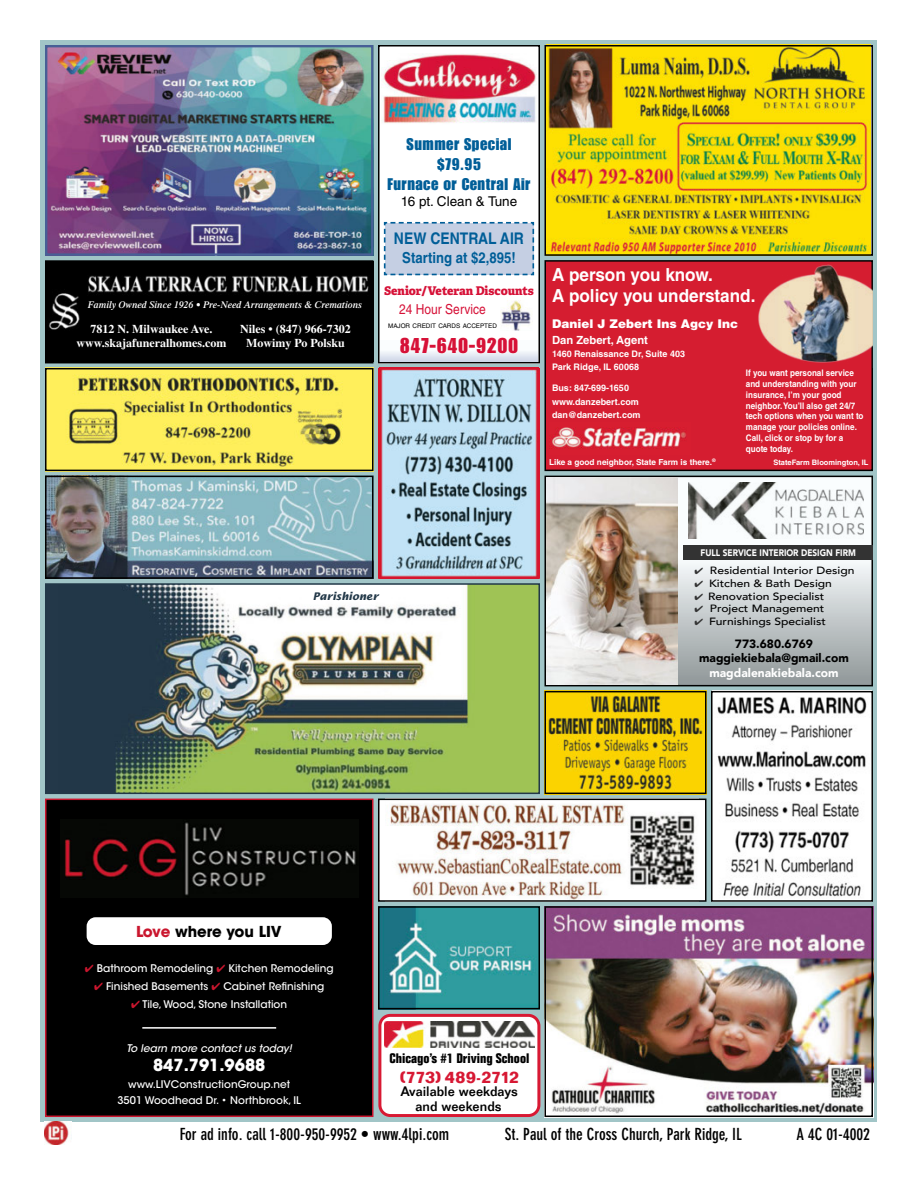
<style>
.page{position:relative;width:918px;height:1188px;background:#fff}
.page>*{position:absolute;margin:0;border:0;box-sizing:border-box;transform-origin:0 0}
.t1{font:21px "Impact LT Std";letter-spacing:.03em;color:#d61137}
.t2{font:700 18px/21.1px "Helvetica LT Std";color:#fff;scale:.95 1}
.t3{font:700 condensed 16.5px "DIN Neuzeit Grotesk Std";color:#000}
.t4{font:16.5px/19.8px "Impact LT Std";letter-spacing:.03em;color:#005e98;text-align:center}
.t5{font:700 16.5px "Folio Std";letter-spacing:-.015em;color:#d71833;scale:.9 1}
.t6{font:700 16.5px "ITC Avant Garde Std";color:#fff}
.t7{font:700 16.05px "Helvetica LT Std";color:#005e98;scale:.87 1}
.t8{font:700 15.15px "Helvetica LT Std";color:#005e98;scale:.87 1}
.t9{font:700 15px "ITC Avant Garde Std";color:#000}
.t10{font:13.8px "Helvetica LT Std";color:#d61137;scale:.87 1}
.t11{font:500 13.5px/15px "Folio Std";color:#000;text-align:center}
.t12{font:700 condensed 13.5px "Folio Std";color:#000;scale:1.1 1}
.t13{font:13.5px "Helvetica LT Std";color:#000}
.t14{font:700 12px "Times LT Std";color:#fff}
.t15{font:900 12px/14.4px "Avenir";color:#000;text-align:center}
.t16{font:800 12px "Adelle";color:#d61137}
.t17{font:900 12px "Helvetica LT Std";color:#fff}
.t18{font:900 12px "Avenir";color:#fff}
.t19{font:700 11.25px "Helvetica LT Std";color:#fff}
.t20{font:500 10.5px/15.6px "ITC Avant Garde Std";color:#fff;text-align:center}
.t21{font:500 10.5px "Avenir";color:#000;scale:1.15 1}
.t22{font:italic 500 10.5px "ITC Avant Garde Std";color:#fff}
.t23{font:italic 700 10.5px "Lucida Sans Std";color:#223848}
.t24{font:italic 600 9.75px "Times LT Std";color:#fff}
.t25{font:900 9.45px "Avenir";color:#fff;scale:.87 1}
.t26{font:700 9px/10.8px "Helvetica LT Std";color:#fff;scale:.9 1}
.t27{font:700 9px/13.4px "Helvetica LT Std";color:#fff}
.t28{font:700 8.25px "Helvetica LT Std";color:#fff}
.t29{font:700 7.5px "Helvetica LT Std";color:#fff}
.t30{font:6.3px "Helvetica LT Std";color:#000}
.s1{color:#333}
.s2{color:#ca162e}
</style>
<div class="page">
<div style="left:41px;top:40px;width:837px;height:1082px;background:#a1c5c7"></div>
<img style="left:381px;top:909px;width:156px;height:97px">
<div style="left:378px;top:906px;width:162px;height:103px;border:2px solid #000"></div>
<img style="left:45px;top:1121px;width:26px;height:23px">
<div style="left:379px;top:799px;width:327px;height:102px;background:#fff"></div>
<img style="left:390px;top:804px;width:305px;height:95px">
<div style="left:378px;top:799px;width:329px;height:103px;border:2px solid #000"></div>
<img style="left:48px;top:371px;width:323px;height:97px">
<div style="left:45px;top:368px;width:329px;height:103px;border:2px solid #000"></div>
<img style="left:381px;top:371px;width:156px;height:205px">
<div style="left:378px;top:368px;width:162px;height:211px;border:2px solid #d7152e"></div>
<img style="left:48px;top:263px;width:323px;height:97px">
<div style="left:45px;top:260px;width:329px;height:103px;border:2px solid #000"></div>
<img style="left:48px;top:479px;width:323px;height:97px">
<div style="left:45px;top:476px;width:329px;height:103px;border:2px solid #000"></div>
<div style="left:378px;top:45px;width:162px;height:318px;background:#fff"></div>
<div style="left:378px;top:45px;width:162px;height:318px;border:2px solid #000"></div>
<img style="left:381px;top:53px;width:155px;height:70px">
<img style="left:500px;top:300px;width:31px;height:31px">
<svg style="left:378px;top:340px;width:162px;height:23px"></svg>
<svg style="left:383px;top:221px;width:152px;height:55px;background:#becce0"></svg>
<img style="left:548px;top:48px;width:322px;height:205px">
<div style="left:545px;top:45px;width:328px;height:211px;border:2px solid #000"></div>
<svg style="left:678px;top:479px;width:192px;height:204px;background:#c5cbcc"></svg>
<div style="left:545px;top:476px;width:328px;height:210px;border:2px solid #000"></div>
<img style="left:546px;top:477px;width:132px;height:207px">
<div style="left:683px;top:481px;width:187px;height:57px;background:#fff"></div>
<img style="left:689px;top:483px;width:175px;height:55px">
<div style="left:683px;top:545px;width:190px;height:14px;background:#333"></div>
<img style="left:48px;top:48px;width:323px;height:205px">
<div style="left:45px;top:45px;width:329px;height:211px;border:2px solid #475f96"></div>
<div style="left:545px;top:261px;width:327px;height:209px;background:#d51d30"></div>
<div style="left:545px;top:260px;width:328px;height:211px;border:2px solid #000"></div>
<img style="left:756px;top:262px;width:116px;height:105px">
<img style="left:552px;top:427px;width:134px;height:22px">
<img style="left:544px;top:691px;width:160px;height:103px">
<div style="left:545px;top:691px;width:162px;height:103px;border:2px solid #000"></div>
<img style="left:48px;top:586px;width:489px;height:205px">
<div style="left:45px;top:583px;width:495px;height:211px;border:2px solid #223848"></div>
<img style="left:714px;top:694px;width:156px;height:205px">
<div style="left:711px;top:691px;width:162px;height:211px;border:2px solid #000"></div>
<img style="left:544px;top:906px;width:326px;height:211px">
<div style="left:545px;top:906px;width:328px;height:211px;border:2px solid #000"></div>
<div style="left:380px;top:1015px;width:159px;height:101px;background:#fff;border-radius:10px"></div>
<div style="left:378px;top:1014px;width:162px;height:103px;border:3px solid #d81933;border-radius:10px"></div>
<img style="left:384px;top:1021px;width:151px;height:27px">
<div style="left:46px;top:799px;width:327px;height:317px;background:#000"></div>
<div style="left:45px;top:799px;width:329px;height:318px;border:2px solid #ca162e"></div>
<img style="left:64px;top:822px;width:292px;height:74px">
<div style="left:87px;top:917px;width:245px;height:28px;background:#fff;border-radius:9px"></div>
<hr style="left:142px;top:1027px;width:134px;height:2px;background:#fff">
<p class="t24" style="left:88px;top:299px;width:276px">Family Owned Since 1926 • Pre-Need Arrangements &amp; Cremations</p>
<h3 class="t14" style="left:90px;top:322px;width:124px">7812 N. Milwaukee Ave.</h3>
<h3 class="t14" style="left:240px;top:322px;width:112px">Niles • (847) 966-7302</h3>
<h3 class="t14" style="left:77px;top:336px;width:151px">www.skajafuneralhomes.com</h3>
<h3 class="t14" style="left:246px;top:336px;width:100px">Mowimy Po Polsku</h3>
<h3 class="t4" style="left:388px;top:135px;width:144px">Summer Special $79.95<br>Furnace or Central Air</h3>
<h3 class="t13" style="left:401px;top:194px;width:118px">16 pt. Clean &amp; Tune</h3>
<h3 class="t7" style="left:394px;top:228px;width:151px">NEW CENTRAL AIR</h3>
<h3 class="t8" style="left:402px;top:249px;width:132px">Starting at $2,895!</h3>
<h3 class="t16" style="left:384px;top:283px;width:151px">Senior/Veteran Discounts</h3>
<h3 class="t10" style="left:399px;top:301px;width:101px">24 Hour Service</h3>
<p class="t30" style="left:388px;top:322px;width:110px">MAJOR CREDIT CARDS ACCEPTED</p>
<h1 class="t1" style="left:400px;top:333px;width:120px">847-640-9200</h1>
<h2 class="t2" style="left:552px;top:263px;width:216px">A person you know.<br>A policy you understand.</h2>
<h3 class="t17" style="left:552px;top:316px;width:188px">Daniel J Zebert Ins Agcy Inc</h3>
<p class="t19" style="left:552px;top:333px;width:97px">Dan Zebert, Agent</p>
<p class="t27" style="left:552px;top:347px;width:135px">1460 Renaissance Dr, Suite 403<br>Park Ridge, IL 60068</p>
<p class="t27" style="left:552px;top:381px;width:90px">Bus: 847-699-1650 www.danzebert.com dan@danzebert.com</p>
<p class="t26" style="left:746px;top:367px;width:132px">If you want personal service and understanding with your insurance, I’m your good neighbor. You’ll also get 24/7 tech options when you want to manage your policies online.<br>Call, click or stop by for a quote today.</p>
<p class="t28" style="left:549px;top:457px;width:168px">Like a good neighbor, State Farm is there.<sup>®</sup></p>
<p class="t29" style="left:773px;top:458px;width:97px">StateFarm Bloomington, IL</p>
<p class="t23" style="left:313px;top:590px;width:67px">Parishioner</p>
<p class="t25" style="left:700px;top:545px;width:180px">FULL SERVICE INTERIOR DESIGN FIRM</p>
<p class="t21" style="left:694px;top:562px;width:141px"><span class="s1">✔</span> Residential Interior Design</p>
<p class="t21" style="left:694px;top:574px;width:121px"><span class="s1">✔</span> Kitchen &amp; Bath Design</p>
<p class="t21" style="left:694px;top:587px;width:114px"><span class="s1">✔</span> Renovation Specialist</p>
<p class="t21" style="left:694px;top:599px;width:114px"><span class="s1">✔</span> Project Management</p>
<p class="t21" style="left:694px;top:612px;width:116px"><span class="s1">✔</span> Furnishings Specialist</p>
<h3 class="t15" style="left:699px;top:636px;width:151px">773.680.6769 maggiekiebala@gmail.com</h3>
<h3 class="t18" style="left:709px;top:662px;width:131px">magdalenakiebala.com</h3>
<h3 class="t9" style="left:136px;top:921px;width:147px"><span class="s2">Love</span> where you LIV</h3>
<p class="t20" style="left:85px;top:960px;width:250px"><span class="s2">✔</span> Bathroom Remodeling <span class="s2">✔</span> Kitchen Remodeling</p>
<p class="t20" style="left:94px;top:978px;width:232px"><span class="s2">✔</span> Finished Basements <span class="s2">✔</span> Cabinet Refinishing</p>
<p class="t20" style="left:131px;top:996px;width:157px"><span class="s2">✔</span> Tile, Wood, Stone Installation</p>
<p class="t22" style="left:127px;top:1041px;width:167px">To learn more contact us today!</p>
<h3 class="t6" style="left:153px;top:1055px;width:114px">847.791.9688</h3>
<p class="t20" style="left:117px;top:1076px;width:185px">www.LIVConstructionGroup.net<br>3501 Woodhead Dr. • Northbrook, IL</p>
<h3 class="t12" style="left:389px;top:1051px;width:129px">Chicago’s #1 Driving School</h3>
<h3 class="t5" style="left:400px;top:1066px;width:134px">(773) 489-2712</h3>
<h3 class="t11" style="left:401px;top:1084px;width:119px">Available weekdays and weekends</h3>
<h3 class="t3" style="left:180px;top:1124px;width:271px">For ad info. call 1-800-950-9952 • www.4lpi.com</h3>
<h3 class="t3" style="left:505px;top:1124px;width:239px">St. Paul of the Cross Church, Park Ridge, IL</h3>
<h3 class="t3" style="left:797px;top:1124px;width:75px">A 4C 01-4002</h3>
</div>
